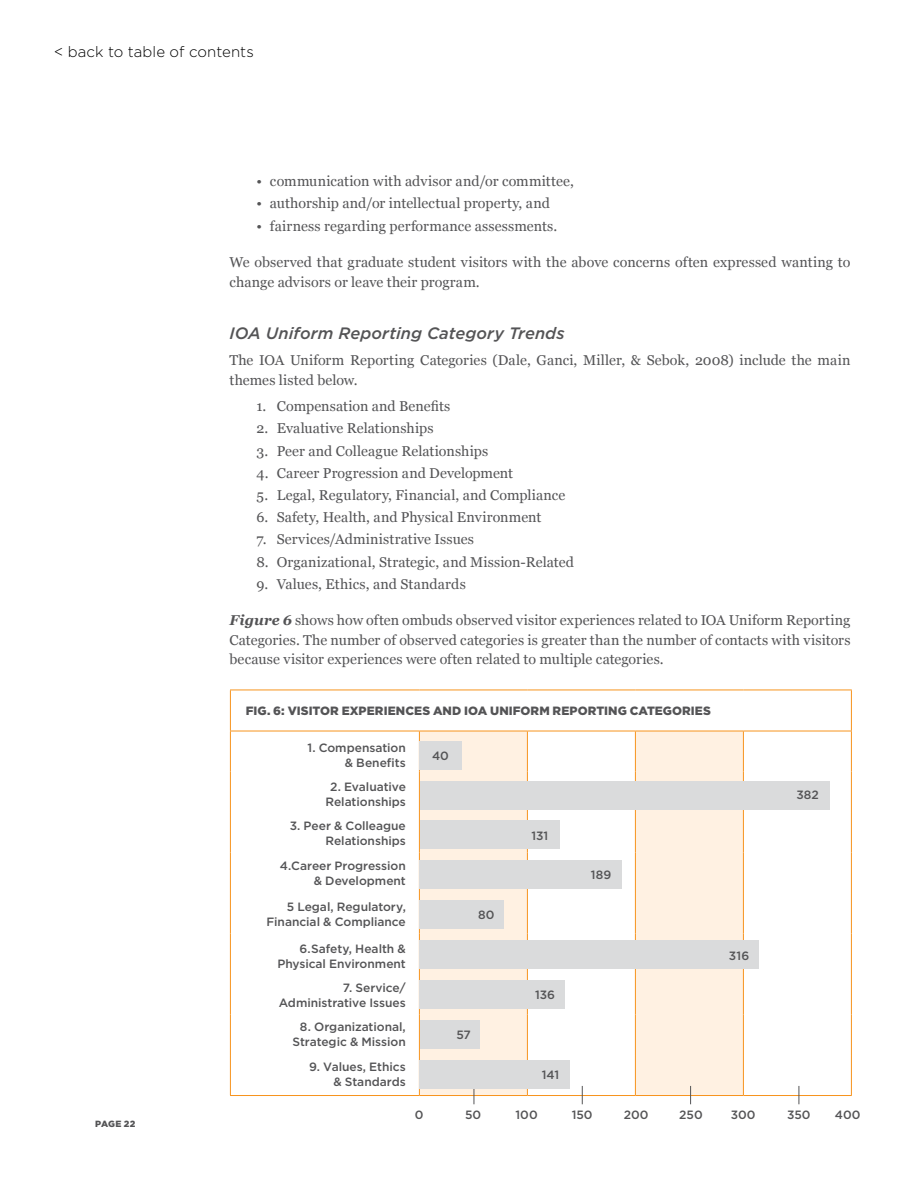
<style>
.page{position:relative;width:918px;height:1188px;background:#fff}
.page>*{position:absolute;margin:0;border:0;box-sizing:border-box;transform-origin:0 0}
.t1{font:italic 500 16.5px "Gotham";letter-spacing:.005em;color:#545456}
.t2{font:300 15px "Gotham";letter-spacing:.005em;color:#000}
.t3{font:14.25px/19.5px "Georgia";letter-spacing:.005em;color:#545456}
.t4{font:500 12px/15px "Gotham";letter-spacing:-.005em;color:#545456;text-align:right}
.t5{font:900 12px "Gotham";letter-spacing:.005em;color:#545456}
.t6{font:900 9px "Gotham";letter-spacing:.015em;color:#545456}
.s1{font-weight:700;font-style:italic}
</style>
<div class="page">
<svg style="left:418px;top:732px;width:1px;height:363px"></svg>
<div style="left:420px;top:732px;width:107px;height:363px;background:#fff1e2"></div>
<svg style="left:528px;top:732px;width:323px;height:161px"></svg>
<svg style="left:528px;top:893px;width:323px;height:202px"></svg>
<hr style="left:230px;top:690px;width:189px;height:1px;background:#f7941e">
<hr style="left:230px;top:690px;width:1px;height:41px;background:#f7941e">
<hr style="left:419px;top:690px;width:108px;height:1px;background:#f7941e">
<hr style="left:527px;top:690px;width:108px;height:1px;background:#f7941e">
<hr style="left:635px;top:690px;width:108px;height:1px;background:#f7941e">
<hr style="left:743px;top:690px;width:109px;height:1px;background:#f7941e">
<hr style="left:851px;top:690px;width:1px;height:41px;background:#f7941e">
<hr style="left:230px;top:731px;width:189px;height:1px;background:#f7941e">
<hr style="left:419px;top:731px;width:108px;height:1px;background:#f7941e">
<hr style="left:527px;top:731px;width:108px;height:1px;background:#f7941e">
<hr style="left:635px;top:731px;width:108px;height:1px;background:#f7941e">
<hr style="left:743px;top:731px;width:109px;height:1px;background:#f7941e">
<hr style="left:230px;top:731px;width:1px;height:41px;background:#f7941e">
<hr style="left:851px;top:731px;width:1px;height:41px;background:#f7941e">
<hr style="left:230px;top:772px;width:1px;height:40px;background:#f7941e">
<hr style="left:851px;top:772px;width:1px;height:40px;background:#f7941e">
<hr style="left:230px;top:812px;width:1px;height:41px;background:#f7941e">
<hr style="left:851px;top:812px;width:1px;height:41px;background:#f7941e">
<hr style="left:230px;top:853px;width:1px;height:40px;background:#f7941e">
<hr style="left:851px;top:853px;width:1px;height:40px;background:#f7941e">
<hr style="left:230px;top:893px;width:1px;height:41px;background:#f7941e">
<hr style="left:851px;top:893px;width:1px;height:41px;background:#f7941e">
<hr style="left:230px;top:934px;width:1px;height:40px;background:#f7941e">
<hr style="left:851px;top:934px;width:1px;height:40px;background:#f7941e">
<hr style="left:230px;top:974px;width:1px;height:41px;background:#f7941e">
<hr style="left:851px;top:974px;width:1px;height:41px;background:#f7941e">
<hr style="left:230px;top:1015px;width:1px;height:40px;background:#f7941e">
<hr style="left:851px;top:1015px;width:1px;height:40px;background:#f7941e">
<hr style="left:230px;top:1055px;width:1px;height:40px;background:#f7941e">
<hr style="left:851px;top:1055px;width:1px;height:40px;background:#f7941e">
<hr style="left:230px;top:1095px;width:189px;height:1px;background:#f7941e">
<hr style="left:527px;top:1095px;width:108px;height:1px;background:#f7941e">
<hr style="left:743px;top:1095px;width:109px;height:1px;background:#f7941e">
<hr style="left:419px;top:731px;width:1px;height:41px;background:#f7941e">
<hr style="left:527px;top:731px;width:1px;height:41px;background:#f7941e">
<hr style="left:419px;top:772px;width:1px;height:40px;background:#f7941e">
<hr style="left:527px;top:772px;width:1px;height:40px;background:#f7941e">
<hr style="left:419px;top:812px;width:1px;height:41px;background:#f7941e">
<hr style="left:527px;top:812px;width:1px;height:41px;background:#f7941e">
<hr style="left:419px;top:853px;width:1px;height:40px;background:#f7941e">
<hr style="left:527px;top:853px;width:1px;height:40px;background:#f7941e">
<hr style="left:419px;top:893px;width:1px;height:41px;background:#f7941e">
<hr style="left:527px;top:893px;width:1px;height:41px;background:#f7941e">
<hr style="left:419px;top:934px;width:1px;height:40px;background:#f7941e">
<hr style="left:527px;top:934px;width:1px;height:40px;background:#f7941e">
<hr style="left:419px;top:974px;width:1px;height:41px;background:#f7941e">
<hr style="left:527px;top:974px;width:1px;height:41px;background:#f7941e">
<hr style="left:419px;top:1015px;width:1px;height:40px;background:#f7941e">
<hr style="left:527px;top:1015px;width:1px;height:40px;background:#f7941e">
<hr style="left:419px;top:1055px;width:1px;height:40px;background:#f7941e">
<hr style="left:527px;top:1055px;width:1px;height:40px;background:#f7941e">
<hr style="left:419px;top:1095px;width:108px;height:1px;background:#f7941e">
<hr style="left:635px;top:731px;width:1px;height:41px;background:#f7941e">
<hr style="left:743px;top:731px;width:1px;height:41px;background:#f7941e">
<hr style="left:635px;top:772px;width:1px;height:40px;background:#f7941e">
<hr style="left:743px;top:772px;width:1px;height:40px;background:#f7941e">
<hr style="left:635px;top:812px;width:1px;height:41px;background:#f7941e">
<hr style="left:743px;top:812px;width:1px;height:41px;background:#f7941e">
<hr style="left:635px;top:853px;width:1px;height:40px;background:#f7941e">
<hr style="left:743px;top:853px;width:1px;height:40px;background:#f7941e">
<hr style="left:635px;top:893px;width:1px;height:41px;background:#f7941e">
<hr style="left:743px;top:893px;width:1px;height:41px;background:#f7941e">
<hr style="left:635px;top:934px;width:1px;height:40px;background:#f7941e">
<hr style="left:743px;top:934px;width:1px;height:40px;background:#f7941e">
<hr style="left:635px;top:974px;width:1px;height:41px;background:#f7941e">
<hr style="left:743px;top:974px;width:1px;height:41px;background:#f7941e">
<hr style="left:635px;top:1015px;width:1px;height:40px;background:#f7941e">
<hr style="left:743px;top:1015px;width:1px;height:40px;background:#f7941e">
<hr style="left:635px;top:1055px;width:1px;height:40px;background:#f7941e">
<hr style="left:743px;top:1055px;width:1px;height:40px;background:#f7941e">
<hr style="left:635px;top:1095px;width:108px;height:1px;background:#f7941e">
<svg style="left:474px;top:1088px;width:1px;height:16px"></svg>
<svg style="left:582px;top:1086px;width:1px;height:18px"></svg>
<svg style="left:690px;top:1086px;width:1px;height:18px"></svg>
<svg style="left:799px;top:1086px;width:1px;height:18px"></svg>
<div style="left:420px;top:741px;width:42px;height:28px;background:#dadbdc"></div>
<div style="left:420px;top:821px;width:139px;height:28px;background:#dadbdc"></div>
<div style="left:420px;top:901px;width:84px;height:28px;background:#dadbdc"></div>
<div style="left:420px;top:940px;width:339px;height:29px;background:#dadbdc"></div>
<div style="left:420px;top:861px;width:202px;height:28px;background:#dadbdc"></div>
<div style="left:420px;top:980px;width:145px;height:28px;background:#dadbdc"></div>
<div style="left:420px;top:1020px;width:60px;height:28px;background:#dadbdc"></div>
<div style="left:420px;top:1060px;width:150px;height:28px;background:#dadbdc"></div>
<div style="left:420px;top:781px;width:409px;height:28px;background:#dadbdc"></div>
<p class="t2" style="left:54px;top:43px;width:201px">&lt; back to table of contents</p>
<p class="t6" style="left:95px;top:1117px;width:42px">PAGE 22</p>
<p class="t3" style="left:256px;top:171px;width:319px">• communication with advisor and/or committee,</p>
<p class="t3" style="left:256px;top:193px;width:295px">• authorship and/or intellectual property, and</p>
<p class="t3" style="left:256px;top:215px;width:302px">• fairness regarding performance assessments.</p>
<p class="t3" style="left:229px;top:252px;width:623px">We observed that graduate student visitors with the above concerns often expressed wanting to change advisors or leave their program.</p>
<p class="t1" style="left:230px;top:322px;width:337px">IOA Uniform Reporting Category Trends</p>
<p class="t3" style="left:230px;top:350px;width:622px">The IOA Uniform Reporting Categories (Dale, Ganci, Miller, &amp; Sebok, 2008) include the main themes listed below.</p>
<p class="t3" style="left:257px;top:396px;width:195px">1. Compensation and Benefits</p>
<p class="t3" style="left:257px;top:418px;width:179px">2. Evaluative Relationships</p>
<p class="t3" style="left:257px;top:440px;width:233px">3. Peer and Colleague Relationships</p>
<p class="t3" style="left:257px;top:462px;width:258px">4. Career Progression and Development</p>
<p class="t3" style="left:257px;top:485px;width:310px">5. Legal, Regulatory, Financial, and Compliance</p>
<p class="t3" style="left:257px;top:507px;width:286px">6. Safety, Health, and Physical Environment</p>
<p class="t3" style="left:257px;top:529px;width:219px">7. Services/Administrative Issues</p>
<p class="t3" style="left:257px;top:551px;width:319px">8. Organizational, Strategic, and Mission-Related</p>
<p class="t3" style="left:257px;top:573px;width:211px">9. Values, Ethics, and Standards</p>
<p class="t3" style="left:230px;top:610px;width:623px;text-align:justify"><span class="s1">Figure 6</span> shows how often ombuds observed visitor experiences related to IOA Uniform Reporting Categories. The number of observed categories is greater than the number of contacts with visitors because visitor experiences were often related to multiple categories.</p>
<p class="t5" style="left:246px;top:703px;width:467px">FIG. 6: VISITOR EXPERIENCES AND IOA UNIFORM REPORTING CATEGORIES</p>
<p class="t4" style="left:307px;top:740px;width:100px">1. Compensation &amp; Benefits</p>
<p class="t4" style="left:326px;top:779px;width:82px;text-align:center">2. Evaluative<br>Relationships</p>
<p class="t4" style="left:290px;top:818px;width:118px">3. Peer &amp; Colleague<br>Relationships</p>
<p class="t4" style="left:280px;top:858px;width:128px">4.Career Progression &amp; Development</p>
<p class="t4" style="left:267px;top:899px;width:141px">5 Legal, Regulatory,<br>Financial &amp; Compliance</p>
<p class="t4" style="left:277px;top:941px;width:130px">6.Safety, Health &amp;<br>Physical Environment</p>
<p class="t4" style="left:279px;top:980px;width:129px">7. Service/<br>Administrative Issues</p>
<p class="t4" style="left:293px;top:1019px;width:115px">8. Organizational,<br>Strategic &amp; Mission</p>
<p class="t4" style="left:309px;top:1059px;width:98px">9. Values, Ethics &amp; Standards</p>
<p class="t4" style="left:415px;top:1108px;width:10px">0</p>
<p class="t4" style="left:515px;top:1108px;width:24px">100</p>
<p class="t4" style="left:624px;top:1108px;width:26px">200</p>
<p class="t4" style="left:731px;top:1108px;width:26px">300</p>
<p class="t4" style="left:835px;top:1108px;width:27px">400</p>
<p class="t4" style="left:432px;top:748px;width:18px">40</p>
<p class="t4" style="left:796px;top:787px;width:24px">382</p>
<p class="t4" style="left:531px;top:828px;width:18px">131</p>
<p class="t4" style="left:591px;top:867px;width:22px">189</p>
<p class="t4" style="left:478px;top:907px;width:18px">80</p>
<p class="t4" style="left:729px;top:948px;width:22px">316</p>
<p class="t4" style="left:535px;top:987px;width:21px">136</p>
<p class="t4" style="left:456px;top:1027px;width:16px">57</p>
<p class="t4" style="left:542px;top:1067px;width:19px">141</p>
<p class="t4" style="left:465px;top:1108px;width:18px">50</p>
<p class="t4" style="left:572px;top:1108px;width:22px">150</p>
<p class="t4" style="left:679px;top:1108px;width:25px">250</p>
<p class="t4" style="left:787px;top:1108px;width:25px">350</p>
</div>
